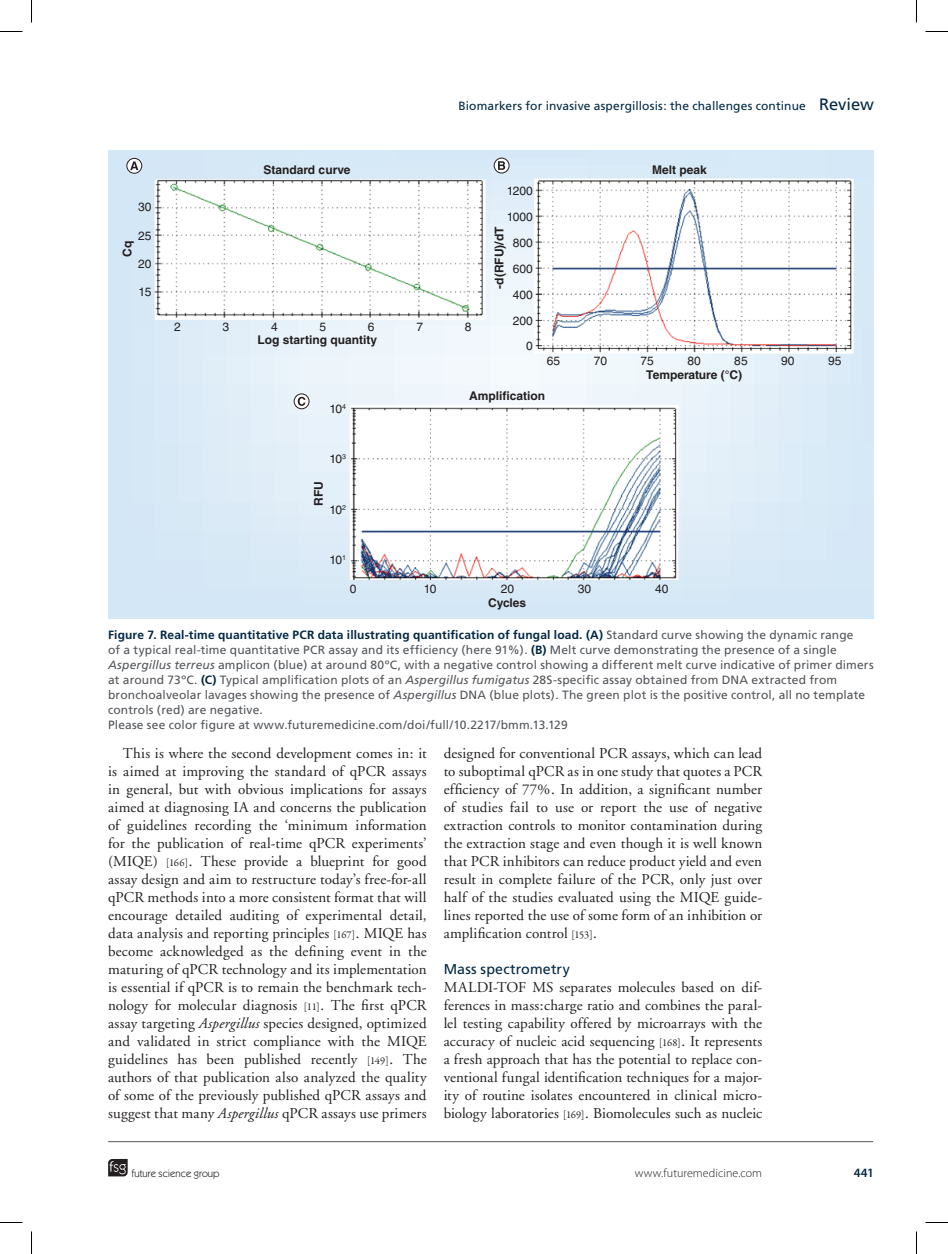
<style>
.page{position:relative;width:948px;height:1254px;background:#fff}
.page>*{position:absolute;margin:0;border:0;box-sizing:border-box;transform-origin:0 0}
.t1{font:15px/18px "Adobe Garamond";letter-spacing:.005em;color:#231f20;text-align:justify}
.t2{font:14.25px "Frutiger";letter-spacing:.01em;color:#022844}
.t3{font:600 12.75px "Myriad Pro";color:#022844}
.t4{font:12px/15px "Frutiger";letter-spacing:.01em;color:#52555a}
.t5{font:700 12px "Frutiger 65";letter-spacing:.01em;color:#022844}
.t6{font:700 12px "Helvetica LT Std";color:#231f20}
.t7{font:12px "Helvetica LT Std";color:#231f20}
.t8{font:12px "Frutiger";letter-spacing:.01em;color:#022844}
.t9{font:300 12px "Myriad Pro";letter-spacing:.005em;color:#231f20}
.t10{font:10.5px "Itc Kabel";color:#231f20}
.s1{font-size:16.5px}
.s2{font-family:"Frutiger";font-weight:400;color:#52555a}
.s3{font-family:"Frutiger 65";font-weight:700;color:#022844}
.s4{font-style:italic}
.s5{font-family:"Garamond Premr Pro";font-size:10.5px}
</style>
<div class="page">
<svg style="left:108px;top:1159px;width:20px;height:17px"></svg>
<hr style="left:108px;top:1141px;width:765px;height:1px;background:#52555a">
<div style="left:108px;top:151px;width:765px;height:467px;background:#d6e8f6"></div>
<img style="left:155px;top:179px;width:698px;height:401px">
<svg style="left:127px;top:158px;width:15px;height:15px"></svg>
<div style="left:126px;top:158px;width:16px;height:16px;border:1px solid #231f20;border-radius:50%"></div>
<svg style="left:130px;top:161px;width:8px;height:9px"></svg>
<svg style="left:494px;top:158px;width:15px;height:15px"></svg>
<div style="left:493px;top:158px;width:16px;height:15px;border:1px solid #231f20;border-radius:50%"></div>
<svg style="left:498px;top:161px;width:7px;height:9px"></svg>
<svg style="left:294px;top:394px;width:15px;height:15px"></svg>
<div style="left:294px;top:393px;width:15px;height:16px;border:1px solid #231f20;border-radius:50%"></div>
<svg style="left:298px;top:397px;width:7px;height:9px"></svg>
<svg style="left:0;top:31px;width:22px;height:1px"></svg>
<svg style="left:925px;top:31px;width:22px;height:1px"></svg>
<svg style="left:0;top:1222px;width:22px;height:1px"></svg>
<svg style="left:925px;top:1222px;width:22px;height:1px"></svg>
<svg style="left:31px;top:0;width:1px;height:23px"></svg>
<svg style="left:31px;top:1231px;width:1px;height:23px"></svg>
<svg style="left:916px;top:0;width:1px;height:23px"></svg>
<svg style="left:916px;top:1231px;width:1px;height:23px"></svg>
<p class="t8" style="left:458px;top:99px;width:417px">Biomarkers for invasive aspergillosis: the challenges continue <span class="s1">Review</span></p>
<p class="t6" style="left:263px;top:163px;width:88px">Standard curve</p>
<p class="t6" style="left:652px;top:163px;width:56px">Melt peak</p>
<p class="t7" style="left:138px;top:200px;width:15px">30</p>
<p class="t7" style="left:138px;top:228px;width:15px">25</p>
<p class="t7" style="left:138px;top:257px;width:15px">20</p>
<p class="t7" style="left:139px;top:285px;width:14px">15</p>
<p class="t6" style="left:120px;top:257px;width:17px;rotate:-90deg">Cq</p>
<p class="t7" style="left:506px;top:184px;width:28px">1200</p>
<p class="t7" style="left:507px;top:210px;width:28px">1000</p>
<p class="t7" style="left:174px;top:320px;width:8px">2</p>
<p class="t7" style="left:222px;top:320px;width:8px">3</p>
<p class="t7" style="left:271px;top:320px;width:8px">4</p>
<p class="t7" style="left:319px;top:320px;width:8px">5</p>
<p class="t7" style="left:368px;top:320px;width:8px">6</p>
<p class="t7" style="left:416px;top:320px;width:8px">7</p>
<p class="t7" style="left:465px;top:320px;width:8px">8</p>
<p class="t6" style="left:257px;top:333px;width:121px">Log starting quantity</p>
<p class="t6" style="left:492px;top:289px;width:63px;rotate:-90deg">-d(RFU)/dT</p>
<p class="t7" style="left:513px;top:235px;width:22px">800</p>
<p class="t7" style="left:513px;top:261px;width:22px">600</p>
<p class="t7" style="left:513px;top:287px;width:22px">400</p>
<p class="t7" style="left:513px;top:313px;width:22px">200</p>
<p class="t7" style="left:526px;top:339px;width:8px">0</p>
<p class="t7" style="left:547px;top:354px;width:15px">65</p>
<p class="t7" style="left:593px;top:354px;width:15px">70</p>
<p class="t7" style="left:640px;top:354px;width:15px">75</p>
<p class="t7" style="left:687px;top:354px;width:15px">80</p>
<p class="t7" style="left:734px;top:354px;width:15px">85</p>
<p class="t7" style="left:781px;top:354px;width:15px">90</p>
<p class="t7" style="left:828px;top:354px;width:15px">95</p>
<p class="t6" style="left:646px;top:368px;width:97px">Temperature (°C)</p>
<p class="t7" style="left:329px;top:402px;width:18px">10<sup>4</sup></p>
<p class="t7" style="left:329px;top:452px;width:18px">10<sup>3</sup></p>
<p class="t6" style="left:311px;top:506px;width:26px;rotate:-90deg">RFU</p>
<p class="t7" style="left:329px;top:502px;width:18px">10<sup>2</sup></p>
<p class="t7" style="left:329px;top:552px;width:18px">10<sup>1</sup></p>
<p class="t6" style="left:469px;top:389px;width:78px">Ampli cation</p>
<p class="t7" style="left:350px;top:582px;width:8px">0</p>
<p class="t7" style="left:424px;top:582px;width:14px">10</p>
<p class="t7" style="left:500px;top:582px;width:15px">20</p>
<p class="t7" style="left:578px;top:582px;width:15px">30</p>
<p class="t7" style="left:655px;top:582px;width:15px">40</p>
<p class="t6" style="left:488px;top:596px;width:40px">Cycles</p>
<p class="t5" style="left:108px;top:627px;width:747px">Figure 7. Real-time quantitative PCR data illustrating quantification of fungal load. (A) <span class="s2">Standard curve showing the dynamic range</span></p>
<p class="t4" style="left:108px;top:642px;width:767px">of a typical real-time quantitative PCR assay and its efficiency (here 91%). <span class="s3">(B)</span> Melt curve demonstrating the presence of a single <span class="s4">Aspergillus terreus</span> amplicon (blue) at around 80ºC, with a negative control showing a different melt curve indicative of primer dimers at around 73ºC. <span class="s3">(C)</span> Typical amplification plots of an <span class="s4">Aspergillus fumigatus</span> 28S-specific assay obtained from DNA extracted from bronchoalveolar lavages showing the presence of <span class="s4">Aspergillus</span> DNA (blue plots). The green plot is the positive control, all no template controls (red) are negative.<br>Please see color figure at www.futuremedicine.com/doi/full/10.2217/bmm.13.129</p>
<p class="t1" style="left:108px;top:745px;width:320px;text-indent:15px">This is where the second development comes in: it is aimed at improving the standard of qPCR assays in general, but with obvious implications for assays aimed at diagnosing IA and concerns the publication of guidelines recording the ‘minimum information for the publication of real-time qPCR experiments’ (MIQE) <span class="s5">[166]</span>. These provide a blueprint for good assay design and aim to restructure today’s free-for-all qPCR methods into a more consistent format that will encourage detailed auditing of experimental detail, data analysis and reporting principles <span class="s5">[167]</span>. MIQE has become acknowledged as the defining event in the maturing of qPCR technology and its implementation is essential if qPCR is to remain the benchmark tech&shy;nology for molecular diagnosis <span class="s5">[11]</span>. The first qPCR assay targeting <span class="s4">Aspergillus</span> species designed, optimized and validated in strict compliance with the MIQE guidelines has been published recently <span class="s5">[149]</span>. The authors of that publication also analyzed the quality of some of the previously published qPCR assays and suggest that many <span class="s4">Aspergillus</span> qPCR assays use primers</p>
<p class="t1" style="left:443px;top:745px;width:320px">designed for conventional PCR assays, which can lead to suboptimal qPCR as in one study that quotes a PCR efficiency of 77%. In addition, a significant number of studies fail to use or report the use of negative extraction controls to monitor contamination during the extraction stage and even though it is well known that PCR inhibitors can reduce product yield and even result in complete failure of the PCR, only just over half of the studies evaluated using the MIQE guide&shy;lines reported the use of some form of an inhibition or amplification control <span class="s5">[153]</span>.</p>
<p class="t2" style="left:443px;top:961px;width:128px">Mass spectrometry</p>
<p class="t1" style="left:443px;top:979px;width:320px">MALDI-TOF MS separates molecules based on dif&shy;ferences in mass:charge ratio and combines the paral&shy;lel testing capability offered by microarrays with the accuracy of nucleic acid sequencing <span class="s5">[168]</span>. It represents a fresh approach that has the potential to replace con&shy;ventional fungal identification techniques for a major&shy;ity of routine isolates encountered in clinical micro&shy;biology laboratories <span class="s5">[169]</span>. Biomolecules such as nucleic</p>
<p class="t10" style="left:131px;top:1166px;width:90px">future science group</p>
<p class="t9" style="left:634px;top:1166px;width:129px">www.futuremedicine.com</p>
<p class="t3" style="left:853px;top:1164px;width:22px">441</p>
</div>
